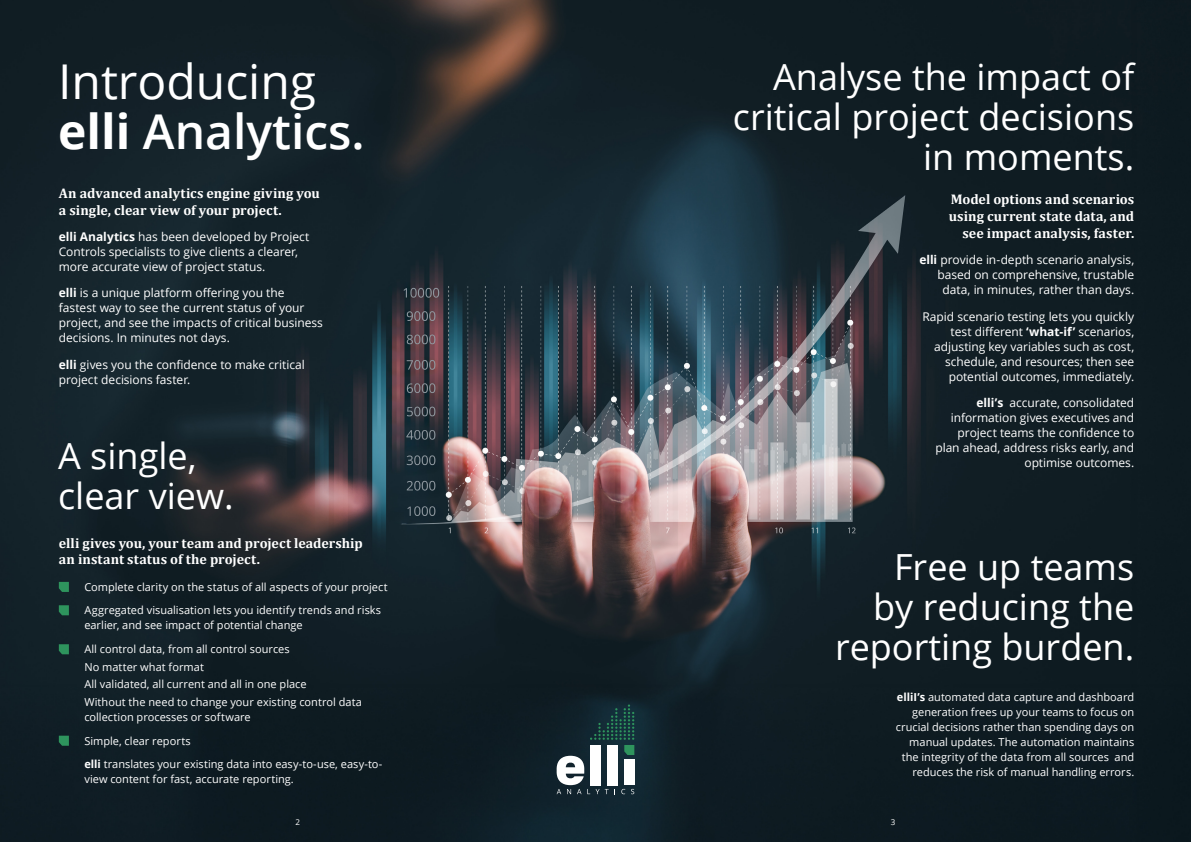
<style>
.page{position:relative;width:1191px;height:842px;background:#fff}
.page>*{position:absolute;margin:0;border:0;box-sizing:border-box;transform-origin:0 0}
.t1{font:48px/50px "Open Sans";color:#fff}
.t2{font:36px/40px "Open Sans";color:#fff;text-align:right}
.Intro{font:700 14px/16.8px "Cambria";letter-spacing:.005em;color:#fff}
.Intro-2{font:12px/15px "Open Sans";letter-spacing:-.005em;color:#fff}
.Intro-3{font:11px/15px "Open Sans";color:#fff}
.t3{font:8px "Open Sans";color:#fff}
.s1{font-weight:700}
.s2{font-weight:600}
</style>
<div class="page">
<img style="left:0;top:0;width:1191px;height:842px">
<svg style="left:556px;top:704px;width:78px;height:90px"></svg>
<svg style="left:59px;top:582px;width:10px;height:10px"></svg>
<svg style="left:59px;top:605px;width:10px;height:10px"></svg>
<svg style="left:59px;top:644px;width:10px;height:10px"></svg>
<svg style="left:59px;top:736px;width:10px;height:10px"></svg>
<p class="t1" style="left:58px;top:55px;width:308px">Introducing <span class="s1">elli</span> <span class="s2">Analytics.</span></p>
<p class="Intro" style="left:59px;top:184px;width:263px">An advanced analytics engine giving you a single, clear view of your project.</p>
<p class="Intro-2" style="left:59px;top:229px;width:252px"><span class="s1">elli Analytics</span> has been developed by Project<br>Controls specialists to give clients a clearer, more accurate view of project status.</p>
<p class="Intro-2" style="left:59px;top:285px;width:266px"><span class="s1">elli</span> is a unique platform offering you the fastest way to see the current status of your project, and see the impacts of critical business decisions. In minutes not days.</p>
<p class="Intro-2" style="left:59px;top:356px;width:247px"><span class="s1">elli</span> gives you the confidence to make critical project decisions faster.</p>
<p class="t2" style="left:58px;top:435px;width:177px;text-align:left">A single, clear view.</p>
<p class="Intro" style="left:59px;top:534px;width:305px">elli gives you, your team and project leadership an instant status of the project.</p>
<p class="Intro-3" style="left:84px;top:579px;width:305px">Complete clarity on the status of all aspects of your project</p>
<p class="Intro-3" style="left:84px;top:602px;width:298px">Aggregated visualisation lets you identify trends and risks earlier, and see impact of potential change</p>
<p class="Intro-3" style="left:84px;top:641px;width:207px">All control data, from all control sources</p>
<p class="Intro-3" style="left:84px;top:659px;width:121px">No matter what format</p>
<p class="Intro-3" style="left:84px;top:677px;width:224px">All validated, all current and all in one place</p>
<p class="Intro-3" style="left:84px;top:694px;width:279px">Without the need to change your existing control data collection processes or software</p>
<p class="Intro-3" style="left:84px;top:733px;width:108px">Simple, clear reports</p>
<p class="Intro-3" style="left:84px;top:756px;width:299px"><span class="s1">elli</span> translates your existing data into easy-to-use, easy-to&shy;view content for fast, accurate reporting.</p>
<p class="t2" style="left:733px;top:56px;width:403px">Analyse the impact of critical project decisions in moments.</p>
<p class="Intro" style="left:948px;top:191px;width:187px;text-align:right">Model options and scenarios using current state data, and see impact analysis, faster.</p>
<p class="Intro-2" style="left:919px;top:252px;width:216px;text-align:right"><span class="s1">elli</span> provide in-depth scenario analysis, based on comprehensive, trustable data, in minutes, rather than days.</p>
<p class="Intro-2" style="left:922px;top:308px;width:213px;text-align:right">Rapid scenario testing lets you quickly test different <span class="s1">‘what-if’</span> scenarios, adjusting key variables such as cost, schedule, and resources; then see potential outcomes, immediately.</p>
<p class="Intro-2" style="left:935px;top:395px;width:200px;text-align:right"><span class="s1">elli’s</span> accurate, consolidated information gives executives and project teams the confidence to plan ahead, address risks early, and optimise outcomes.</p>
<p class="t2" style="left:835px;top:546px;width:301px">Free up teams<br>by reducing the reporting burden.</p>
<p class="Intro-3" style="left:895px;top:689px;width:240px;text-align:right"><span class="s1">elliI’s</span> automated data capture and dashboard generation frees up your teams to focus on crucial decisions rather than spending days on manual updates. The automation maintains the integrity of the data from all sources and reduces the risk of manual handling errors.</p>
<p class="t3" style="left:295px;top:817px;width:6px">2</p>
<p class="t3" style="left:891px;top:817px;width:6px">3</p>
</div>
